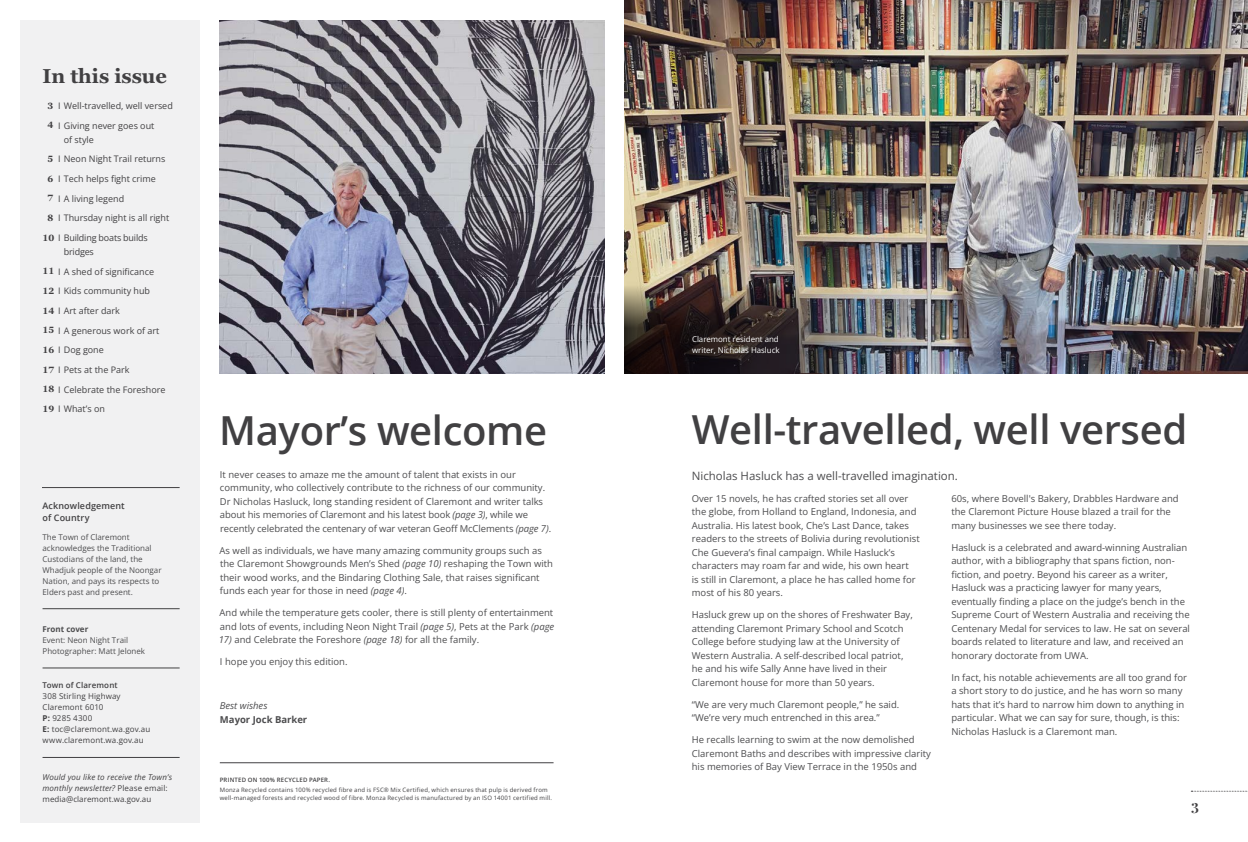
<style>
.page{position:relative;width:1248px;height:842px;background:#fff}
.page>*{position:absolute;margin:0;border:0;box-sizing:border-box;transform-origin:0 0}
.t1{font:600 40px "Open Sans";letter-spacing:-.01em;color:#414042}
.t2{font:700 20px "Georgia Pro";color:#414042}
.t3{font:700 14px "Playfair Display";color:#414042}
.t4{font:11.5px "Open Sans";color:#4d4d4f}
.t5{font:9.5px/13.5px "Open Sans";color:#4d4d4f}
.t6{font:700 9.5px "Open Sans";color:#4d4d4f}
.t7{font:italic 9.5px "Open Sans";color:#4d4d4f}
.t8{font:9px/19.7px "Open Sans";color:#414042}
.t9{font:600 9px/12px "Open Sans";letter-spacing:.01em;color:#414042}
.t10{font:9px "Open Sans";letter-spacing:-.02em;color:#414042}
.t11{font:8px/11px "Open Sans";color:#4d4d4f}
.t12{font:8px/11px "Open Sans";letter-spacing:.015em;color:#414042}
.t13{font:italic 8px/11px "Open Sans";letter-spacing:.015em;color:#414042}
.t14{font:8px/11px "Open Sans";letter-spacing:-.005em;color:#fff}
.t15{font:600 8px "Open Sans";letter-spacing:.015em;color:#414042}
.t16{font:700 8px "Open Sans";color:#4d4d4f}
.t17{font:6px/8px "Open Sans";letter-spacing:.025em;color:#414042}
.t18{font:600 6px "Open Sans";letter-spacing:.025em;color:#414042}
.s1{font-family:"Georgia Pro";font-weight:700}
.s2{font-weight:700}
.s3{font-style:normal}
.s4{font-style:italic}
</style>
<div class="page">
<img style="left:624px;top:0;width:623px;height:374px">
<div style="left:20px;top:20px;width:179px;height:802px;background:#f1f1f2"></div>
<img style="left:219px;top:21px;width:385px;height:353px">
<hr style="left:220px;top:762px;width:333px;height:1px;background:#414042">
<hr style="left:43px;top:757px;width:137px;height:1px;background:#414042">
<hr style="left:43px;top:668px;width:137px;height:1px;background:#414042">
<hr style="left:43px;top:608px;width:137px;height:1px;background:#414042">
<hr style="left:42px;top:487px;width:138px;height:1px;background:#414042">
<img style="left:624px;top:285px;width:333px;height:89px">
<svg style="left:1191px;top:791px;width:57px;height:1px"></svg>
<h2 class="t2" style="left:43px;top:65px;width:126px">In this issue</h2>
<p class="t8" style="left:47px;top:96px;width:127px"><span class="s1">3</span> I Well-travelled, well versed<br><span class="s1">4</span> I Giving never goes out</p>
<p class="t8" style="left:64px;top:129px;width:32px">of style</p>
<p class="t8" style="left:47px;top:149px;width:119px"><span class="s1">5</span> I Neon Night Trail returns</p>
<p class="t8" style="left:47px;top:169px;width:110px"><span class="s1">6</span> I Tech helps fight crime</p>
<p class="t8" style="left:47px;top:188px;width:78px"><span class="s1">7</span> I A living legend</p>
<p class="t8" style="left:47px;top:208px;width:123px"><span class="s1">8</span> I Thursday night is all right</p>
<p class="t10" style="left:43px;top:231px;width:107px"><span class="s1">10</span> I Building boats builds</p>
<p class="t8" style="left:43px;top:242px;width:124px;text-indent:21px">bridges<br><span class="s1">11</span> I A shed of significance<br><span class="s1">12</span> I Kids community hub<br><span class="s1">14</span> I Art after dark<br><span class="s1">15</span> I A generous work of art<br><span class="s1">16</span> I Dog gone<br><span class="s1">17</span> I Pets at the Park<br><span class="s1">18</span> I Celebrate the Foreshore<br><span class="s1">19</span> I What’s on</p>
<p class="t9" style="left:43px;top:499px;width:84px">Acknowledgement of Country</p>
<p class="t11" style="left:43px;top:531px;width:121px">The Town of Claremont acknowledges the Traditional<br>Custodians of the land, the<br>Whadjuk people of the Noongar<br>Nation, and pays its respects to<br>Elders past and present.</p>
<p class="t16" style="left:43px;top:623px;width:47px">Front cover</p>
<p class="t11" style="left:43px;top:634px;width:104px">Event: Neon Night Trail<br>Photographer: Matt Jelonek</p>
<p class="t15" style="left:43px;top:680px;width:77px">Town of Claremont</p>
<p class="t12" style="left:43px;top:691px;width:109px">308 Stirling Highway<br>Claremont 6010<br><span class="s2">P:</span> 9285 4300<br><span class="s2">E:</span> toc@claremont.wa.gov.au www.claremont.wa.gov.au</p>
<p class="t13" style="left:43px;top:772px;width:131px">Would you like to receive the Town’s monthly newsletter? <span class="s3">Please email: media@claremont.wa.gov.au</span></p>
<h1 class="t1" style="left:219px;top:403px;width:329px">Mayor’s welcome</h1>
<p class="t5" style="left:220px;top:467px;width:333px">It never ceases to amaze me the amount of talent that exists in our community, who collectively contribute to the richness of our community.<br>Dr Nicholas Hasluck, long standing resident of Claremont and writer talks about his memories of Claremont and his latest book <span class="s4">(page 3)</span>, while we recently celebrated the centenary of war veteran Geoff McClements <span class="s4">(page 7)</span>.</p>
<p class="t5" style="left:219px;top:543px;width:335px">As well as individuals, we have many amazing community groups such as the Claremont Showgrounds Men’s Shed <span class="s4">(page 10)</span> reshaping the Town with their wood works, and the Bindaring Clothing Sale, that raises significant funds each year for those in need <span class="s4">(page 4)</span>.</p>
<p class="t5" style="left:219px;top:606px;width:336px">And while the temperature gets cooler, there is still plenty of entertainment and lots of events, including Neon Night Trail <span class="s4">(page 5)</span>, Pets at the Park <span class="s4">(page</span></p>
<p class="t5" style="left:219px;top:633px;width:262px"><span class="s4">17)</span> and Celebrate the Foreshore <span class="s4">(page 18)</span> for all the family.</p>
<p class="t5" style="left:220px;top:655px;width:129px">I hope you enjoy this edition.</p>
<p class="t7" style="left:220px;top:699px;width:49px">Best wishes</p>
<p class="t6" style="left:220px;top:713px;width:89px">Mayor Jock Barker</p>
<p class="t18" style="left:220px;top:775px;width:112px">PRINTED ON 100% RECYCLED PAPER.</p>
<p class="t17" style="left:220px;top:786px;width:333px">Monza Recycled contains 100% recycled fibre and is FSC® Mix Certified, which ensures that pulp is derived from well-managed forests and recycled wood of fibre. Monza Recycled is manufactured by an ISO 14001 certified mill.</p>
<p class="t14" style="left:692px;top:333px;width:89px">Claremont resident and writer, Nicholas Hasluck</p>
<h1 class="t1" style="left:691px;top:402px;width:497px">Well-travelled, well versed</h1>
<p class="t4" style="left:691px;top:468px;width:268px">Nicholas Hasluck has a well-travelled imagination.</p>
<p class="t5" style="left:691px;top:491px;width:229px">Over 15 novels, he has crafted stories set all over the globe, from Holland to England, Indonesia, and Australia. His latest book, Che’s Last Dance, takes readers to the streets of Bolivia during revolutionist Che Guevera’s final campaign. While Hasluck’s characters may roam far and wide, his own heart<br>is still in Claremont, a place he has called home for most of his 80 years.</p>
<p class="t5" style="left:691px;top:608px;width:222px">Hasluck grew up on the shores of Freshwater Bay, attending Claremont Primary School and Scotch College before studying law at the University of Western Australia. A self-described local patriot, he and his wife Sally Anne have lived in their Claremont house for more than 50 years.</p>
<p class="t5" style="left:691px;top:697px;width:209px">“We are very much Claremont people,” he said. “We’re very much entrenched in this area.”</p>
<p class="t5" style="left:691px;top:733px;width:241px">He recalls learning to swim at the now demolished<br>Claremont Baths and describes with impressive clarity his memories of Bay View Terrace in the 1950s and</p>
<p class="t5" style="left:951px;top:491px;width:229px">60s, where Bovell's Bakery, Drabbles Hardware and the Claremont Picture House blazed a trail for the many businesses we see there today.</p>
<p class="t5" style="left:951px;top:540px;width:240px">Hasluck is a celebrated and award-winning Australian author, with a bibliography that spans fiction, non&shy;fiction, and poetry. Beyond his career as a writer, Hasluck was a practicing lawyer for many years, eventually finding a place on the judge’s bench in the Supreme Court of Western Australia and receiving the Centenary Medal for services to law. He sat on several boards related to literature and law, and received an honorary doctorate from UWA.</p>
<p class="t5" style="left:951px;top:670px;width:237px">In fact, his notable achievements are all too grand for a short story to do justice, and he has worn so many hats that it’s hard to narrow him down to anything in particular. What we can say for sure, though, is this:<br>Nicholas Hasluck is a Claremont man.</p>
<h3 class="t3" style="left:1191px;top:797px;width:9px">3</h3>
</div>
